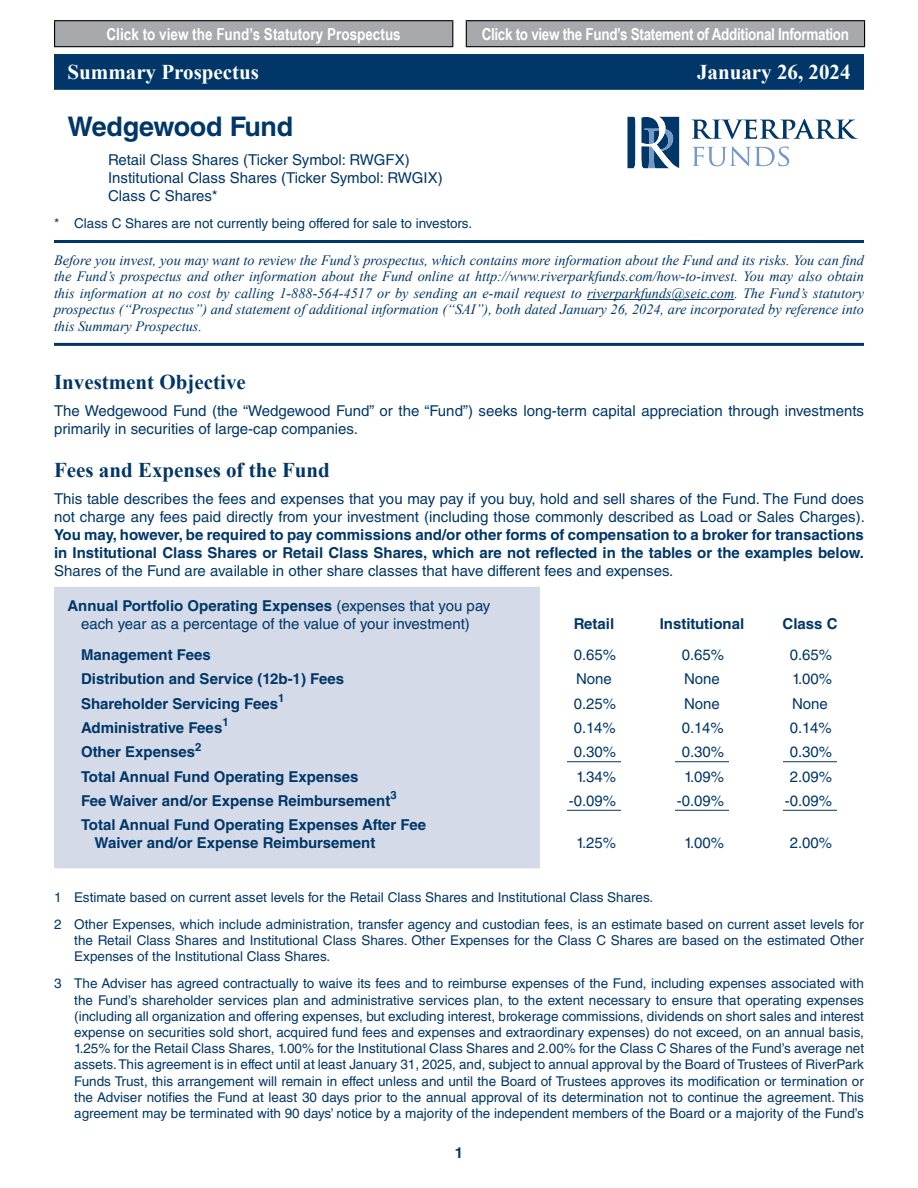
<style>
.page{position:relative;width:918px;height:1188px;background:#fff}
.page>*{position:absolute;margin:0;border:0;box-sizing:border-box;transform-origin:0 0}
.t1{font:700 27px "Helvetica LT Std";letter-spacing:-.01em;color:#003768}
.t2{font:700 21px "Times New Roman";color:#003768}
.t3{font:700 21px "Times New Roman";color:#fff}
.t4{font:700 16.5px "Arial Narrow";letter-spacing:-.02em;color:#fff}
.t5{font:700 16.5px "Arial Narrow";color:#fff}
.t6{font:15px/18px "Helvetica LT Std";color:#003768}
.t7{font:700 15px/18px "Helvetica LT Std";color:#003768}
.t8{font:italic 14.25px/16.5px "Times New Roman";color:#003768;text-align:justify}
.t9{font:13.5px/16.2px "Helvetica LT Std";color:#003768}
.s1{font-weight:700}
</style>
<div class="page">
<div style="left:54px;top:54px;width:810px;height:36px;background:#003768"></div>
<hr style="left:54px;top:240px;width:567px;height:3px;background:#003768">
<hr style="left:621px;top:240px;width:243px;height:3px;background:#003768">
<hr style="left:54px;top:343px;width:567px;height:3px;background:#003768">
<hr style="left:621px;top:343px;width:243px;height:3px;background:#003768">
<svg style="left:627px;top:117px;width:52px;height:51px"></svg>
<svg style="left:692px;top:119px;width:166px;height:20px"></svg>
<svg style="left:692px;top:146px;width:97px;height:20px"></svg>
<hr style="left:587px;top:299px;width:147px;height:1px;background:#003768">
<div style="left:54px;top:587px;width:486px;height:281px;background:#d4dae8"></div>
<hr style="left:567px;top:761px;width:54px;height:1px;background:#003768">
<hr style="left:675px;top:761px;width:54px;height:1px;background:#003768">
<hr style="left:783px;top:761px;width:54px;height:1px;background:#003768">
<hr style="left:567px;top:810px;width:54px;height:1px;background:#003768">
<hr style="left:675px;top:810px;width:54px;height:1px;background:#003768">
<hr style="left:783px;top:810px;width:54px;height:1px;background:#003768">
<hr style="left:54px;top:20px;width:399px;height:1px;background:#000">
<hr style="left:466px;top:20px;width:399px;height:1px;background:#000">
<svg style="left:54px;top:21px;width:811px;height:26px;background:#a3a4a7"></svg>
<hr style="left:466px;top:46px;width:399px;height:1px;background:#000">
<p class="t5" style="left:107px;top:22px;width:296px">Click to view the Fund’s Statutory Prospectus</p>
<p class="t4" style="left:482px;top:22px;width:369px">Click to view the Fund’s Statement of Additional Information</p>
<h2 class="t3" style="left:68px;top:57px;width:193px">Summary Prospectus</h2>
<h2 class="t3" style="left:697px;top:57px;width:155px">January 26, 2024</h2>
<h1 class="t1" style="left:68px;top:110px;width:227px">Wedgewood Fund</h1>
<p class="t6" style="left:108px;top:151px;width:336px">Retail Class Shares (Ticker Symbol: RWGFX)<br>Institutional Class Shares (Ticker Symbol: RWGIX)<br>Class C Shares*</p>
<p class="t9" style="left:54px;top:215px;width:420px">* Class C Shares are not currently being offered for sale to investors.</p>
<p class="t8" style="left:54px;top:252px;width:812px">Before you invest, you may want to review the Fund’s prospectus, which contains more information about the Fund and its risks. You can find the Fund’s prospectus and other information about the Fund online at http://www.riverparkfunds.com/how-to-invest. You may also obtain this information at no cost by calling 1-888-564-4517 or by sending an e-mail request to riverparkfunds@seic.com. The Fund’s statutory prospectus (“Prospectus”) and statement of additional information (“SAI”), both dated January 26, 2024, are incorporated by reference into this Summary Prospectus.</p>
<h2 class="t2" style="left:54px;top:367px;width:193px">Investment Objective</h2>
<p class="t6" style="left:54px;top:402px;width:812px">The Wedgewood Fund (the “Wedgewood Fund” or the “Fund”) seeks long-term capital appreciation through investments primarily in securities of large-cap companies.</p>
<h2 class="t2" style="left:54px;top:455px;width:277px">Fees and Expenses of the Fund</h2>
<p class="t6" style="left:54px;top:490px;width:812px">This table describes the fees and expenses that you may pay if you buy, hold and sell shares of the Fund. The Fund does not charge any fees paid directly from your investment (including those commonly described as Load or Sales Charges).</p>
<p class="t7" style="left:54px;top:526px;width:811px">You may, however, be required to pay commissions and/or other forms of compensation to a broker for transactions in Institutional Class Shares or Retail Class Shares, which are not reflected in the tables or the examples below.</p>
<p class="t6" style="left:54px;top:562px;width:621px">Shares of the Fund are available in other share classes that have different fees and expenses.</p>
<p class="t6" style="left:68px;top:597px;width:424px;text-align:center"><span class="s1">Annual Portfolio Operating Expenses</span> (expenses that you pay each year as a percentage of the value of your investment)</p>
<p class="t7" style="left:574px;top:615px;width:42px">Retail</p>
<p class="t7" style="left:660px;top:615px;width:86px">Institutional</p>
<p class="t7" style="left:783px;top:615px;width:57px">Class C</p>
<p class="t7" style="left:81px;top:646px;width:131px">Management Fees</p>
<p class="t6" style="left:574px;top:646px;width:44px">0.65%</p>
<p class="t6" style="left:682px;top:646px;width:44px">0.65%</p>
<p class="t6" style="left:790px;top:646px;width:44px">0.65%</p>
<p class="t7" style="left:81px;top:670px;width:265px">Distribution and Service (12b-1) Fees</p>
<p class="t6" style="left:576px;top:670px;width:37px">None</p>
<p class="t6" style="left:684px;top:670px;width:37px">None</p>
<p class="t6" style="left:792px;top:670px;width:42px">1.00%</p>
<p class="t7" style="left:81px;top:694px;width:205px">Shareholder Servicing Fees<sup>1</sup></p>
<p class="t6" style="left:574px;top:694px;width:44px">0.25%</p>
<p class="t6" style="left:684px;top:694px;width:37px">None</p>
<p class="t6" style="left:792px;top:694px;width:37px">None</p>
<p class="t7" style="left:81px;top:718px;width:149px">Administrative Fees<sup>1</sup></p>
<p class="t6" style="left:574px;top:719px;width:43px">0.14%</p>
<p class="t6" style="left:682px;top:719px;width:43px">0.14%</p>
<p class="t6" style="left:790px;top:719px;width:43px">0.14%</p>
<p class="t7" style="left:81px;top:743px;width:122px">Other Expenses<sup>2</sup></p>
<p class="t6" style="left:574px;top:743px;width:44px">0.30%</p>
<p class="t6" style="left:682px;top:743px;width:44px">0.30%</p>
<p class="t6" style="left:790px;top:743px;width:44px">0.30%</p>
<p class="t7" style="left:81px;top:767px;width:279px">Total Annual Fund Operating Expenses</p>
<p class="t6" style="left:576px;top:767px;width:42px">1.34%</p>
<p class="t6" style="left:684px;top:767px;width:42px">1.09%</p>
<p class="t6" style="left:790px;top:767px;width:44px">2.09%</p>
<p class="t7" style="left:81px;top:791px;width:317px">Fee Waiver and/or Expense Reimbursement<sup>3</sup></p>
<p class="t6" style="left:569px;top:791px;width:49px">-0.09%</p>
<p class="t6" style="left:677px;top:791px;width:49px">-0.09%</p>
<p class="t6" style="left:785px;top:791px;width:49px">-0.09%</p>
<p class="t7" style="left:95px;top:816px;width:333px;text-indent:-14px">Total Annual Fund Operating Expenses After Fee<br>Waiver and/or Expense Reimbursement</p>
<p class="t6" style="left:576px;top:834px;width:42px">1.25%</p>
<p class="t6" style="left:684px;top:834px;width:42px">1.00%</p>
<p class="t6" style="left:790px;top:834px;width:44px">2.00%</p>
<p class="t9" style="left:54px;top:884px;width:811px;line-height:27px">1 Estimate based on current asset levels for the Retail Class Shares and Institutional Class Shares.<br>2 Other Expenses, which include administration, transfer agency and custodian fees, is an estimate based on current asset levels for</p>
<p class="t9" style="left:74px;top:932px;width:791px">the Retail Class Shares and Institutional Class Shares. Other Expenses for the Class C Shares are based on the estimated Other<br>Expenses of the Institutional Class Shares.</p>
<p class="t9" style="left:74px;top:976px;width:791px;text-align:justify;text-indent:-20px">3 The Adviser has agreed contractually to waive its fees and to reimburse expenses of the Fund, including expenses associated with the Fund’s shareholder services plan and administrative services plan, to the extent necessary to ensure that operating expenses (including all organization and offering expenses, but excluding interest, brokerage commissions, dividends on short sales and interest expense on securities sold short, acquired fund fees and expenses and extraordinary expenses) do not exceed, on an annual basis, 1.25% for the Retail Class Shares, 1.00% for the Institutional Class Shares and 2.00% for the Class C Shares of the Fund’s average net assets. This agreement is in effect until at least January 31, 2025, and, subject to annual approval by the Board of Trustees of RiverPark Funds Trust, this arrangement will remain in effect unless and until the Board of Trustees approves its modification or termination or the Adviser notifies the Fund at least 30 days prior to the annual approval of its determination not to continue the agreement. This agreement may be terminated with 90 days’ notice by a majority of the independent members of the Board or a majority of the Fund’s</p>
<p class="t7" style="left:455px;top:1144px;width:10px">1</p>
</div>
